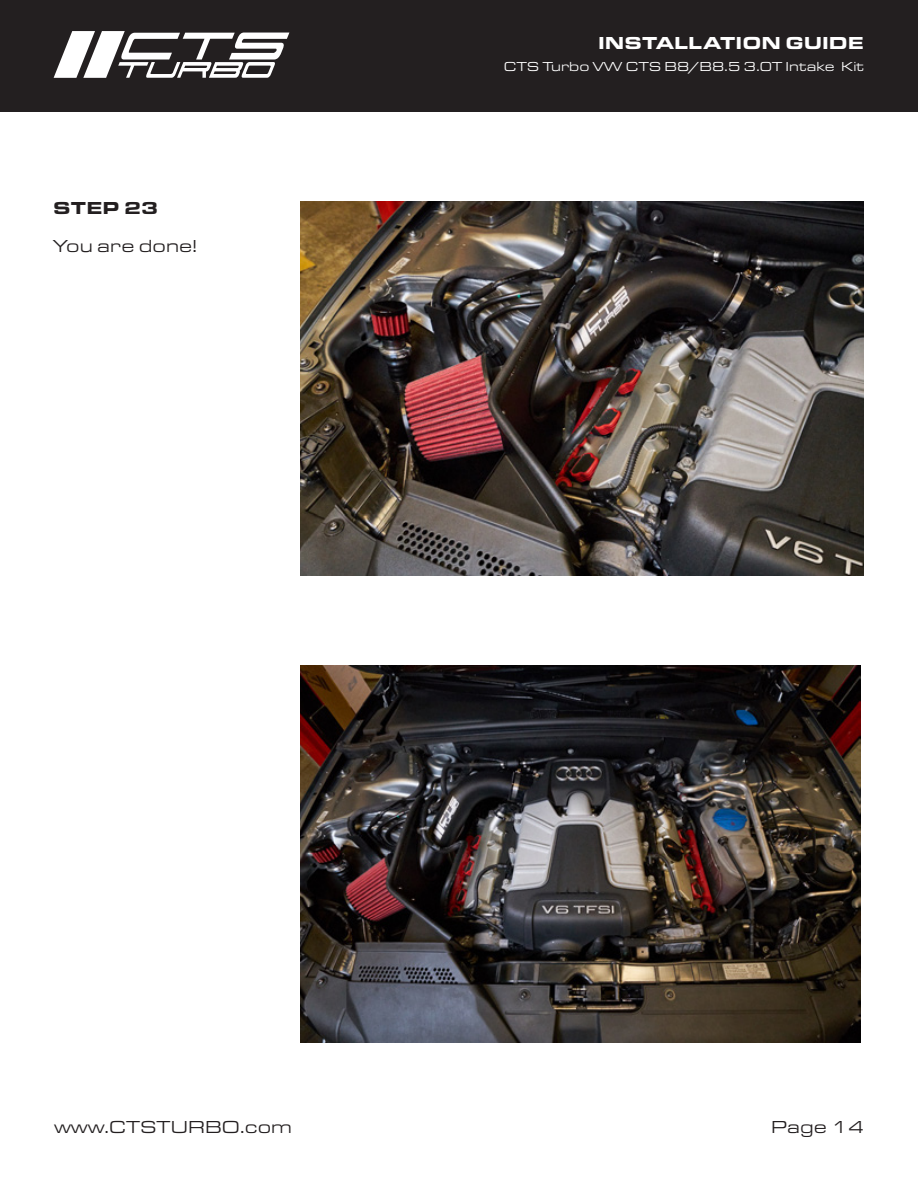
<style>
.page{position:relative;width:918px;height:1188px;background:#fff}
.page>*{position:absolute;margin:0;border:0;box-sizing:border-box;transform-origin:0 0}
.t1{font:18px "Eurostile Ext";color:#231f20}
.t2{font:900 18px "Eurostile Ext";color:#fff}
.t3{font:900 18px "Eurostile Ext";letter-spacing:.005em;color:#231f20}
.t4{font:13.5px "Eurostile Ext";color:#fff}
</style>
<div class="page">
<div style="left:0;top:0;width:918px;height:112px;background:#231f20"></div>
<svg style="left:54px;top:31px;width:235px;height:47px"></svg>
<img style="left:301px;top:202px;width:563px;height:373px">
<img style="left:301px;top:665px;width:559px;height:377px">
<p class="t2" style="left:598px;top:29px;width:267px">INSTALLATION GUIDE</p>
<p class="t3" style="left:53px;top:194px;width:107px">STEP 23</p>
<p class="t1" style="left:53px;top:235px;width:146px">You are done!</p>
<p class="t4" style="left:504px;top:58px;width:362px">CTS Turbo VW CTS B8/B8.5 3.0T Intake Kit</p>
<p class="t1" style="left:54px;top:1115px;width:240px">www.CTSTURBO.com</p>
<p class="t1" style="left:771px;top:1115px;width:94px">Page 14</p>
</div>
